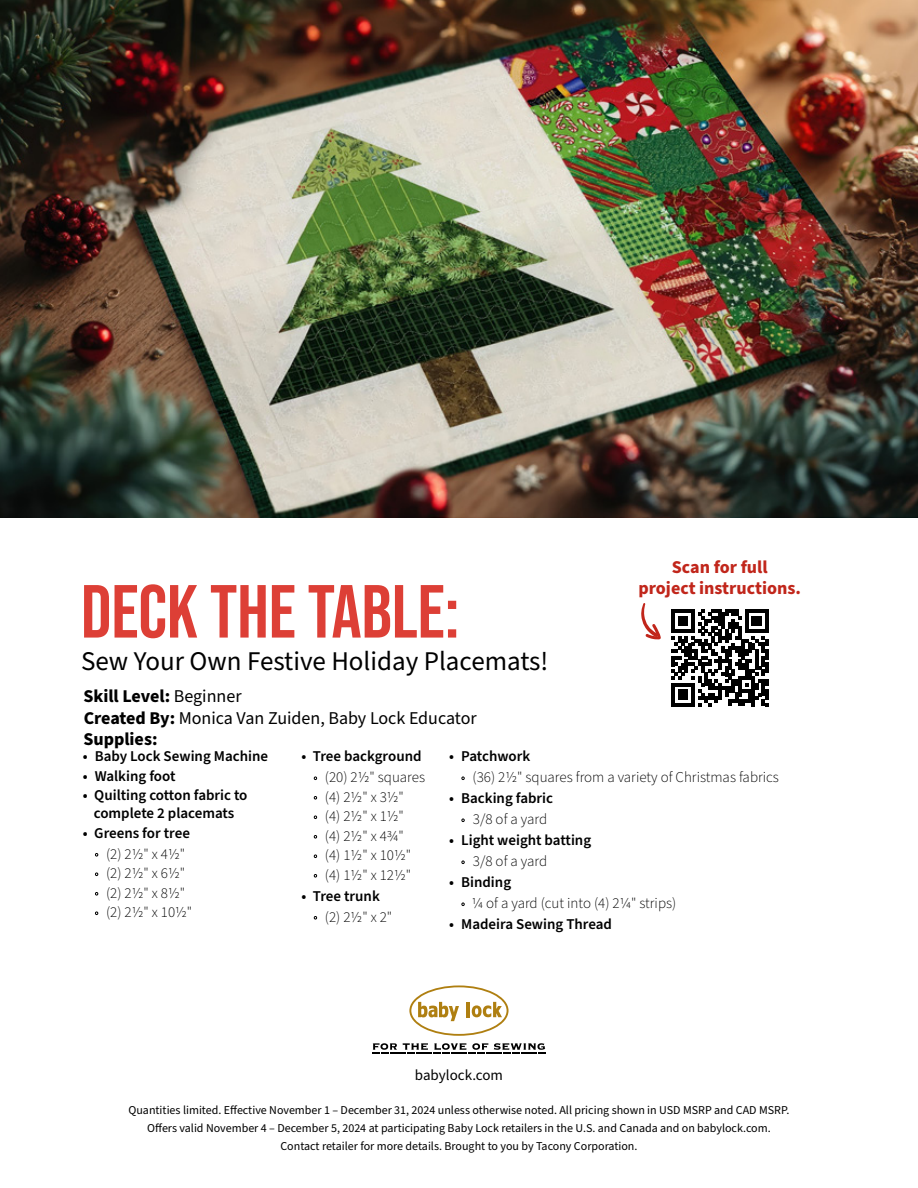
<style>
.page{position:relative;width:918px;height:1188px;background:#fff}
.page>*{position:absolute;margin:0;border:0;box-sizing:border-box;transform-origin:0 0}
.t1{font:700 75px "Bebas Neue Pro";color:#dd3f36}
.t2{font:27px "Source Sans Pro";color:#000}
.t3{font:18px/21.6px "Source Sans Pro";color:#000}
.t4{font:700 18px/21.6px "Source Sans Pro";color:#c1261b;text-align:center}
.t5{font:300 15px "Source Sans Pro";color:#000}
.t6{font:600 15px/18px "Source Sans Pro";color:#000;text-align:center}
.t7{font:15px "Source Sans Pro";color:#000}
.t8{font:12px/18px "Source Sans Pro";color:#000;text-align:center}
.s1{font-weight:700}
.s2{font-size:12px}
</style>
<div class="page">
<svg style="left:409px;top:985px;width:100px;height:51px"></svg>
<svg style="left:372px;top:1043px;width:174px;height:10px"></svg>
<img style="left:0;top:0;width:918px;height:517px">
<svg style="left:671px;top:609px;width:97px;height:97px"></svg>
<svg style="left:641px;top:603px;width:20px;height:37px"></svg>
<h3 class="t4" style="left:639px;top:556px;width:164px">Scan for full<br>project instructions.</h3>
<h1 class="t1" style="left:81px;top:569px;width:380px">DECK THE TABLE:</h1>
<h2 class="t2" style="left:81px;top:643px;width:469px">Sew Your Own Festive Holiday Placemats!</h2>
<h3 class="t3" style="left:83px;top:686px;width:395px"><span class="s1">Skill Level:</span> Beginner<br><span class="s1">Created By:</span> Monica Van Zuiden, Baby Lock Educator<br><span class="s1">Supplies:</span></h3>
<p class="t6" style="left:83px;top:748px;width:187px">• Baby Lock Sewing Machine</p>
<p class="t6" style="left:83px;top:767px;width:94px">• Walking foot</p>
<p class="t6" style="left:83px;top:787px;width:166px">• Quilting cotton fabric to complete 2 placemats</p>
<p class="t6" style="left:83px;top:824px;width:109px">• Greens for tree</p>
<p class="t5" style="left:95px;top:844px;width:92px"><span class="s2">•</span> (2) 2½" x 4½"</p>
<p class="t5" style="left:95px;top:863px;width:92px"><span class="s2">•</span> (2) 2½" x 6½"</p>
<p class="t5" style="left:95px;top:883px;width:92px"><span class="s2">•</span> (2) 2½" x 8½"</p>
<p class="t5" style="left:95px;top:902px;width:99px"><span class="s2">•</span> (2) 2½" x 10½"</p>
<p class="t6" style="left:302px;top:748px;width:121px">• Tree background</p>
<p class="t5" style="left:314px;top:767px;width:113px"><span class="s2">•</span> (20) 2½" squares</p>
<p class="t5" style="left:314px;top:787px;width:92px"><span class="s2">•</span> (4) 2½" x 3½"</p>
<p class="t5" style="left:314px;top:806px;width:92px"><span class="s2">•</span> (4) 2½" x 1½"</p>
<p class="t5" style="left:314px;top:826px;width:92px"><span class="s2">•</span> (4) 2½" x 4¾"</p>
<p class="t5" style="left:314px;top:845px;width:99px"><span class="s2">•</span> (4) 1½" x 10½"</p>
<p class="t5" style="left:314px;top:865px;width:99px"><span class="s2">•</span> (4) 1½" x 12½"</p>
<p class="t6" style="left:302px;top:887px;width:80px">• Tree trunk</p>
<p class="t5" style="left:314px;top:907px;width:80px"><span class="s2">•</span> (2) 2½" x 2"</p>
<p class="t6" style="left:449px;top:748px;width:82px">• Patchwork</p>
<p class="t5" style="left:461px;top:767px;width:319px"><span class="s2">•</span> (36) 2½" squares from a variety of Christmas fabrics</p>
<p class="t6" style="left:449px;top:790px;width:105px">• Backing fabric</p>
<p class="t5" style="left:461px;top:809px;width:87px"><span class="s2">•</span> 3/8 of a yard</p>
<p class="t6" style="left:449px;top:832px;width:143px">• Light weight batting</p>
<p class="t5" style="left:461px;top:851px;width:87px"><span class="s2">•</span> 3/8 of a yard</p>
<p class="t6" style="left:449px;top:874px;width:63px">• Binding</p>
<p class="t5" style="left:461px;top:893px;width:216px"><span class="s2">•</span> ¼ of a yard (cut into (4) 2¼" strips)</p>
<p class="t6" style="left:449px;top:916px;width:164px">• Madeira Sewing Thread</p>
<p class="t7" style="left:415px;top:1065px;width:90px">babylock.com</p>
<p class="t8" style="left:128px;top:1101px;width:663px">Quantities limited. Effective November 1 – December 31, 2024 unless otherwise noted. All pricing shown in USD MSRP and CAD MSRP.<br>Offers valid November 4 – December 5, 2024 at participating Baby Lock retailers in the U.S. and Canada and on babylock.com.<br>Contact retailer for more details. Brought to you by Tacony Corporation.</p>
</div>
